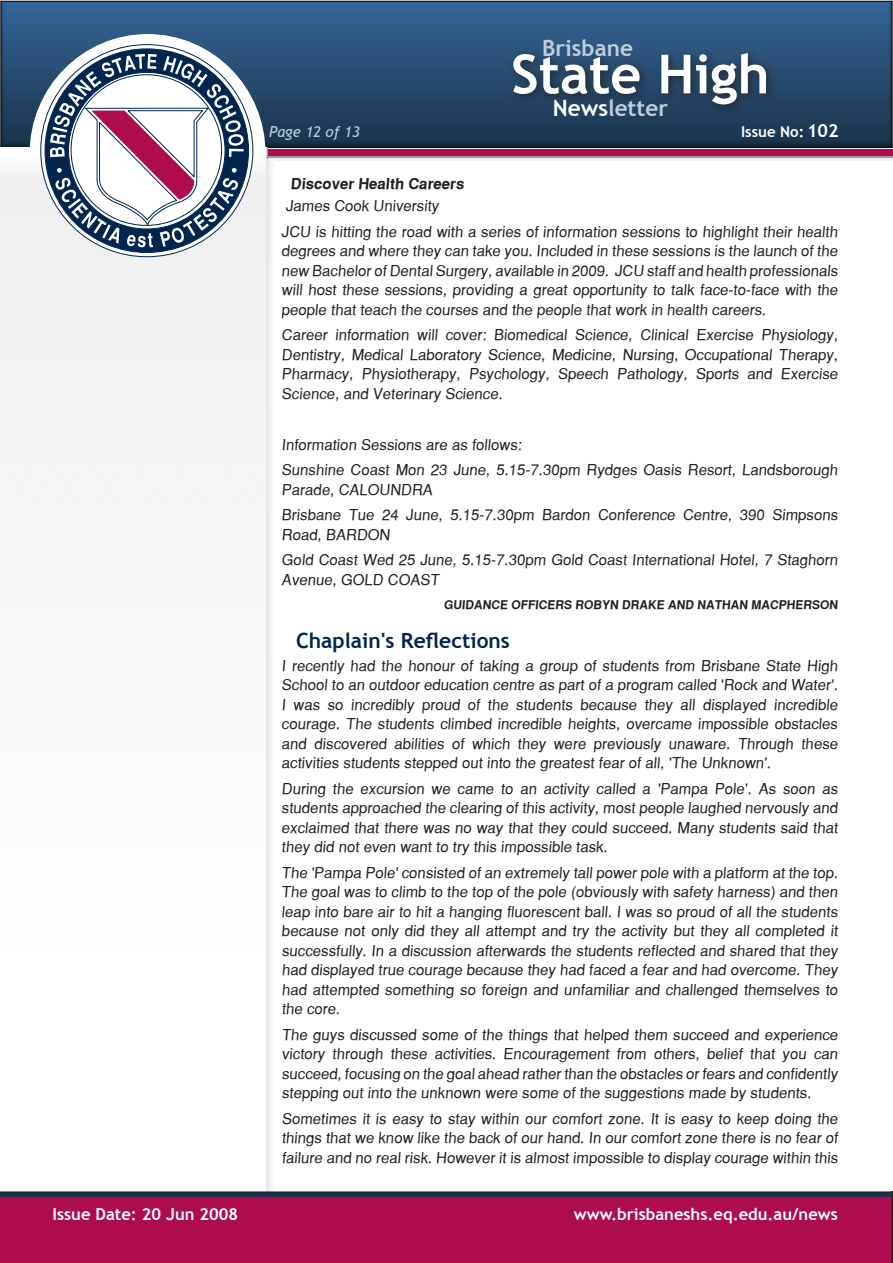
<style>
.page{position:relative;width:893px;height:1263px;background:#fff}
.page>*{position:absolute;margin:0;border:0;box-sizing:border-box;transform-origin:0 0}
.t1{font:700 54px "Trebuchet MS";color:#fff}
.t2{font:700 22.5px "Trebuchet MS";color:#c0cedb}
.t3{font:700 21px "Trebuchet MS";color:#00264f}
.t4{font:700 16.5px "Trebuchet MS";color:#fff}
.t5{font:15px/19.5px "Sans Serif";color:#231f20;text-align:justify}
.t6{font:700 15px "Sans Serif";color:#231f20}
.t7{font:700 15px "Trebuchet MS";color:#fff}
.t8{font:italic 15px "Trebuchet MS";color:#c0cedb}
.t9{font:700 12px "Sans Serif";color:#231f20}
.s1{color:#fff}
.s2{font-size:18px}
</style>
<div class="page">
<div style="left:0;top:0;width:893px;height:152px;background:#231f20;opacity:.75"></div>
<div style="left:507px;top:46px;width:348px;height:91px;background:#231f20;opacity:.75"></div>
<div style="left:1px;top:148px;width:891px;height:12px;background:#efefef"></div>
<div style="left:1px;top:149px;width:891px;height:7px;background:#ad0c4d"></div>
<hr style="left:1px;top:156px;width:892px;height:2px;background:#999">
<img style="left:0;top:148px;width:268px;height:1043px">
<div style="left:267px;top:160px;width:8px;height:1031px;background:#f3f3f4"></div>
<div style="left:0;top:1191px;width:893px;height:72px;background:#ad0d4d"></div>
<div style="left:0;top:1192px;width:891px;height:5px;background:#18324b"></div>
<svg style="left:30px;top:34px;width:236px;height:223px"></svg>
<svg style="left:40px;top:44px;width:213px;height:213px"></svg>
<h2 class="t2" style="left:542px;top:33px;width:92px">Brisbane</h2>
<h1 class="t1" style="left:511px;top:40px;width:260px">State High</h1>
<h2 class="t2" style="left:553px;top:94px;width:117px"><span class="s1">News</span>letter</h2>
<p class="t8" style="left:269px;top:123px;width:92px">Page 12 of 13</p>
<p class="t7" style="left:741px;top:122px;width:99px">Issue No: <span class="s2">102</span></p>
<p class="t6" style="left:291px;top:175px;width:176px">DISCOVER HEALTH CAREERS</p>
<p class="t5" style="left:282px;top:193px;width:559px;line-height:25.5px">James Cook University<br>JCU is hitting the road with a series of information sessions to highlight their health</p>
<p class="t5" style="left:282px;top:241px;width:559px">degrees and where they can take you. Included in these sessions is the launch of the new Bachelor of Dental Surgery, available in 2009. JCU staff and health professionals will host these sessions, providing a great opportunity to talk face-to-face with the people that teach the courses and the people that work in health careers.</p>
<p class="t5" style="left:282px;top:325px;width:559px">Career information will cover: Biomedical Science, Clinical Exercise Physiology, Dentistry, Medical Laboratory Science, Medicine, Nursing, Occupational Therapy, Pharmacy, Physiotherapy, Psychology, Speech Pathology, Sports and Exercise Science, and Veterinary Science.</p>
<p class="t5" style="left:282px;top:432px;width:559px;line-height:25.5px">Information Sessions are as follows:<br>Sunshine Coast Mon 23 June, 5.15-7.30pm Rydges Oasis Resort, Landsborough</p>
<p class="t5" style="left:282px;top:477px;width:559px;line-height:25.5px">Parade, CALOUNDRA<br>Brisbane Tue 24 June, 5.15-7.30pm Bardon Conference Centre, 390 Simpsons</p>
<p class="t5" style="left:282px;top:522px;width:559px;line-height:25.5px">Road, BARDON<br>Gold Coast Wed 25 June, 5.15-7.30pm Gold Coast International Hotel, 7 Staghorn</p>
<p class="t5" style="left:282px;top:570px;width:161px">Avenue, GOLD COAST</p>
<p class="t9" style="left:444px;top:597px;width:31px">GUIDANCE</p>
<p class="t9" style="left:511px;top:597px;width:37px">OFFICERS</p>
<p class="t9" style="left:575px;top:597px;width:19px">ROBYN</p>
<p class="t9" style="left:622px;top:597px;width:18px">DRAKE</p>
<p class="t9" style="left:668px;top:597px;width:10px">AND</p>
<p class="t9" style="left:697px;top:597px;width:19px">NATHAN</p>
<p class="t9" style="left:751px;top:597px;width:20px">MACPHERSON</p>
<h3 class="t3" style="left:296px;top:627px;width:215px">Chaplain's Reflections</h3>
<p class="t5" style="left:282px;top:655px;width:559px">I recently had the honour of taking a group of students from Brisbane State High School to an outdoor education centre as part of a program called 'Rock and Water'.<br>I was so incredibly proud of the students because they all displayed incredible courage. The students climbed incredible heights, overcame impossible obstacles and discovered abilities of which they were previously unaware. Through these activities students stepped out into the greatest fear of all, 'The Unknown'.</p>
<p class="t5" style="left:282px;top:778px;width:559px">During the excursion we came to an activity called a 'Pampa Pole'. As soon as students approached the clearing of this activity, most people laughed nervously and exclaimed that there was no way that they could succeed. Many students said that they did not even want to try this impossible task.</p>
<p class="t5" style="left:282px;top:862px;width:559px">The 'Pampa Pole' consisted of an extremely tall power pole with a platform at the top.<br>The goal was to climb to the top of the pole (obviously with safety harness) and then leap into bare air to hit a hanging fluorescent ball. I was so proud of all the students because not only did they all attempt and try the activity but they all completed it successfully. In a discussion afterwards the students reflected and shared that they had displayed true courage because they had faced a fear and had overcome. They had attempted something so foreign and unfamiliar and challenged themselves to the core.</p>
<p class="t5" style="left:282px;top:1024px;width:559px">The guys discussed some of the things that helped them succeed and experience victory through these activities. Encouragement from others, belief that you can succeed, focusing on the goal ahead rather than the obstacles or fears and confidently stepping out into the unknown were some of the suggestions made by students.</p>
<p class="t5" style="left:282px;top:1108px;width:559px">Sometimes it is easy to stay within our comfort zone. It is easy to keep doing the things that we know like the back of our hand. In our comfort zone there is no fear of failure and no real risk. However it is almost impossible to display courage within this</p>
<p class="t4" style="left:52px;top:1203px;width:187px">Issue Date: 20 Jun 2008</p>
<p class="t4" style="left:574px;top:1204px;width:265px">www.brisbaneshs.eq.edu.au/news</p>
</div>
